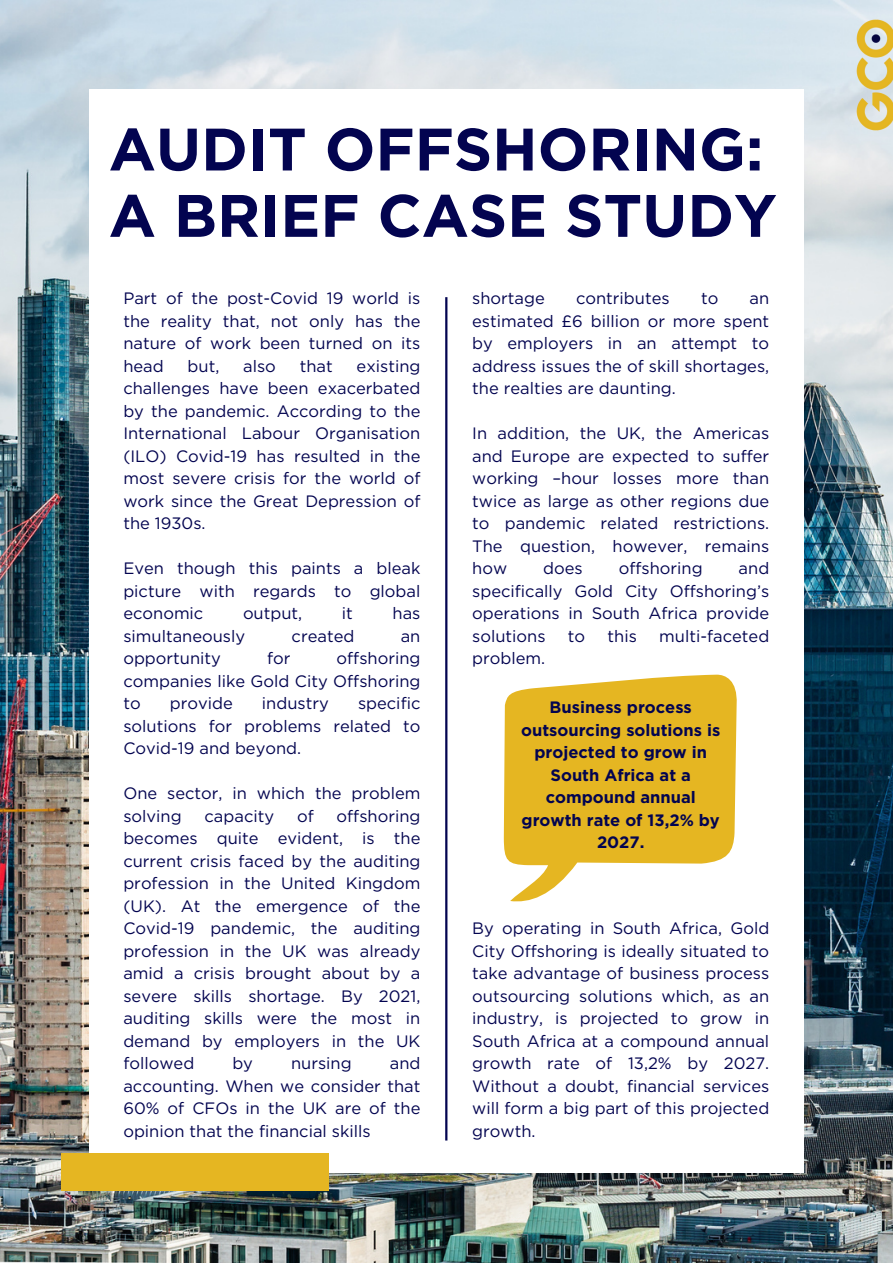
<style>
.page{position:relative;width:893px;height:1264px;background:#fff}
.page>*{position:absolute;margin:0;border:0;box-sizing:border-box;transform-origin:0 0}
.t1{font:700 59.7px/66.3px "Gotham";color:#030450}
.t2{font:16.5px/22.5px "Gotham";color:#030450;text-align:justify}
.t3{font:700 16.5px/22.5px "Gotham";color:#030450;text-align:center}
</style>
<div class="page">
<img style="left:0;top:0;width:892px;height:1262px">
<div style="left:89px;top:89px;width:714px;height:1084px;background:#fff"></div>
<hr style="left:445px;top:297px;width:2px;height:843px;background:#030450">
<div style="left:61px;top:1153px;width:267px;height:37px;background:#e5b622"></div>
<svg style="left:504px;top:674px;width:233px;height:228px;fill:#e5b622"></svg>
<img style="left:834px;top:0;width:58px;height:150px">
<p class="t1" style="left:109px;top:116px;width:669px">AUDIT OFFSHORING:<br>A BRIEF CASE STUDY</p>
<p class="t2" style="left:123px;top:287px;width:298px">Part of the post-Covid 19 world is the reality that, not only has the nature of work been turned on its head</p>
<p class="t2" style="left:187px;top:354px;width:33px">but,</p>
<p class="t2" style="left:243px;top:354px;width:34px">also</p>
<p class="t2" style="left:300px;top:354px;width:34px">that</p>
<p class="t2" style="left:123px;top:354px;width:298px;text-indent:233px">existing challenges have been exacerbated by the pandemic. According to the International Labour Organisation (ILO) Covid-19 has resulted in the most severe crisis for the world of work since the Great Depression of the 1930s.</p>
<p class="t2" style="left:123px;top:557px;width:298px">Even though this paints a bleak picture with regards to global economic</p>
<p class="t2" style="left:243px;top:602px;width:61px">output,</p>
<p class="t2" style="left:342px;top:602px;width:12px">it</p>
<p class="t2" style="left:392px;top:602px;width:29px">has</p>
<p class="t2" style="left:123px;top:624px;width:123px">simultaneously</p>
<p class="t2" style="left:291px;top:624px;width:64px">created</p>
<p class="t2" style="left:401px;top:624px;width:21px">an</p>
<p class="t2" style="left:123px;top:647px;width:99px">opportunity</p>
<p class="t2" style="left:267px;top:647px;width:25px">for</p>
<p class="t2" style="left:123px;top:647px;width:298px;text-indent:213px">offshoring companies like Gold City Offshoring to</p>
<p class="t2" style="left:123px;top:692px;width:298px;text-indent:234px">specific solutions for problems related to Covid-19 and beyond.</p>
<p class="t2" style="left:123px;top:782px;width:298px">One sector, in which the problem solving</p>
<p class="t2" style="left:170px;top:692px;width:64px">provide</p>
<p class="t2" style="left:262px;top:692px;width:68px">industry</p>
<p class="t2" style="left:123px;top:804px;width:298px;text-indent:213px">offshoring becomes quite evident, is the current crisis faced by the auditing profession in the United Kingdom (UK). At the emergence of the Covid-19 pandemic, the auditing profession in the UK was already amid a crisis brought about by a severe skills shortage. By 2021, auditing skills were the most in demand by employers in the UK followed</p>
<p class="t2" style="left:204px;top:804px;width:71px">capacity</p>
<p class="t2" style="left:297px;top:804px;width:18px">of</p>
<p class="t2" style="left:123px;top:1051px;width:298px;text-indent:266px">and accounting. When we consider that 60% of CFOs in the UK are of the opinion that the financial skills</p>
<p class="t2" style="left:232px;top:1051px;width:22px">by</p>
<p class="t2" style="left:291px;top:1051px;width:62px">nursing</p>
<p class="t2" style="left:472px;top:287px;width:74px">shortage</p>
<p class="t2" style="left:576px;top:287px;width:95px">contributes</p>
<p class="t2" style="left:701px;top:287px;width:19px">to</p>
<p class="t2" style="left:472px;top:287px;width:298px;text-indent:277px">an estimated £6 billion or more spent by employers in an attempt to address issues the of skill shortages, the realties are daunting.</p>
<p class="t2" style="left:472px;top:422px;width:298px">In addition, the UK, the Americas and Europe are expected to suffer working –hour losses more than twice as large as other regions due to pandemic related restrictions.<br>The question, however, remains how</p>
<p class="t2" style="left:543px;top:557px;width:41px">does</p>
<p class="t2" style="left:618px;top:557px;width:85px">offshoring</p>
<p class="t2" style="left:472px;top:557px;width:298px;text-indent:266px">and specifically Gold City Offshoring’s operations in South Africa provide solutions</p>
<p class="t2" style="left:568px;top:624px;width:19px">to</p>
<p class="t2" style="left:607px;top:624px;width:31px">this</p>
<p class="t2" style="left:659px;top:624px;width:111px">multi-faceted</p>
<p class="t2" style="left:472px;top:647px;width:74px">problem.</p>
<p class="t3" style="left:521px;top:696px;width:201px">Business process outsourcing solutions is projected to grow in<br>South Africa at a compound annual growth rate of 13,2% by<br>2027.</p>
<p class="t2" style="left:472px;top:916px;width:298px">By operating in South Africa, Gold City Offshoring is ideally situated to take advantage of business process outsourcing solutions which, as an industry, is projected to grow in South Africa at a compound annual growth rate of 13,2% by 2027.<br>Without a doubt, financial services will form a big part of this projected growth.</p>
</div>
